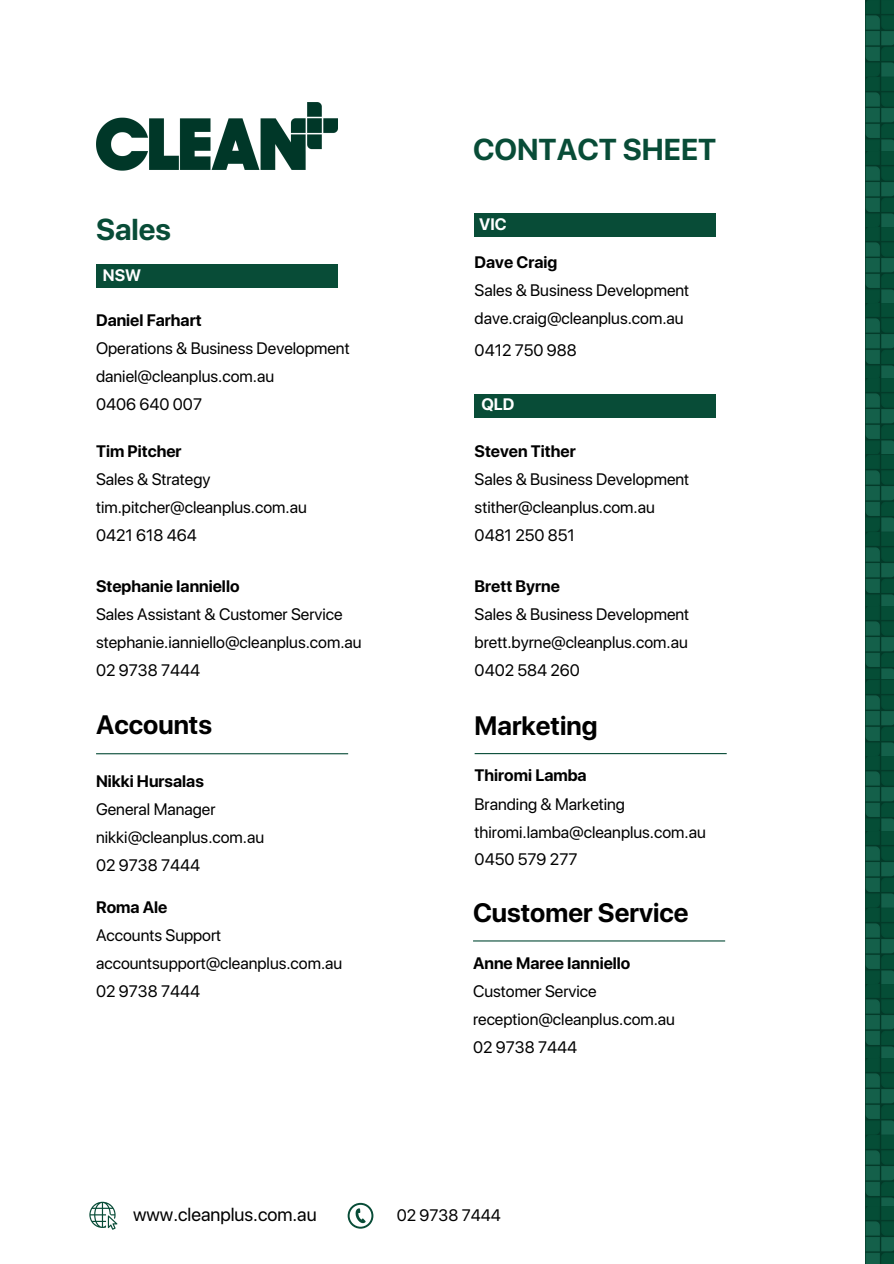
<style>
.page{position:relative;width:894px;height:1264px;background:#fff}
.page>*{position:absolute;margin:0;border:0;box-sizing:border-box;transform-origin:0 0}
.t1{font:700 30px "SF Pro Display";color:#084c37}
.t2{font:700 26.55px "SF Pro Display";color:#000}
.t3{font:18.75px "SF Pro Display";color:#000}
.t4{font:16.5px "SF Pro Display";color:#000}
.t5{font:700 16.5px "SF Pro Display";color:#000}
.t6{font:700 16.5px "SF Pro Display";color:#fff}
</style>
<div class="page">
<div style="left:474px;top:394px;width:241px;height:24px;background:#084c37"></div>
<div style="left:474px;top:213px;width:241px;height:24px;background:#084c37"></div>
<div style="left:96px;top:264px;width:241px;height:24px;background:#084c37"></div>
<svg style="left:89px;top:1201px;width:28px;height:28px"></svg>
<svg style="left:347px;top:1202px;width:26px;height:26px"></svg>
<hr style="left:96px;top:753px;width:252px;height:1px;background:#084c37">
<hr style="left:474px;top:753px;width:252px;height:1px;background:#084c37">
<hr style="left:473px;top:940px;width:252px;height:1px;background:#084c37">
<img style="left:96px;top:102px;width:241px;height:69px">
<img style="left:865px;top:0;width:28px;height:151px">
<img style="left:865px;top:151px;width:28px;height:76px">
<img style="left:865px;top:227px;width:28px;height:76px">
<img style="left:865px;top:303px;width:28px;height:76px">
<img style="left:865px;top:379px;width:28px;height:227px">
<img style="left:865px;top:606px;width:28px;height:74px">
<img style="left:865px;top:680px;width:28px;height:151px">
<img style="left:865px;top:831px;width:28px;height:227px">
<img style="left:865px;top:1058px;width:28px;height:148px">
<img style="left:865px;top:1206px;width:28px;height:57px">
<p class="t1" style="left:473px;top:132px;width:245px">CONTACT SHEET</p>
<p class="t1" style="left:96px;top:212px;width:76px">Sales</p>
<h1 class="t6" style="left:103px;top:265px;width:40px">NSW</h1>
<h5 class="t5" style="left:96px;top:310px;width:107px">Daniel Farhart</h5>
<p class="t4" style="left:96px;top:338px;width:255px">Operations &amp; Business Development</p>
<p class="t4" style="left:96px;top:366px;width:179px">daniel@cleanplus.com.au</p>
<p class="t6" style="left:479px;top:214px;width:29px">VIC</p>
<h6 class="t5" style="left:474px;top:252px;width:84px">Dave Craig</h6>
<p class="t4" style="left:474px;top:280px;width:216px">Sales &amp; Business Development</p>
<p class="t4" style="left:474px;top:308px;width:210px">dave.craig@cleanplus.com.au</p>
<p class="t4" style="left:474px;top:340px;width:104px">0412 750 988</p>
<h6 class="t4" style="left:96px;top:394px;width:107px">0406 640 007</h6>
<p class="t5" style="left:96px;top:442px;width:87px">Tim Pitcher</p>
<h6 class="t6" style="left:481px;top:394px;width:34px">QLD</h6>
<p class="t5" style="left:474px;top:442px;width:103px">Steven Tither</p>
<h6 class="t4" style="left:96px;top:469px;width:116px">Sales &amp; Strategy</h6>
<p class="t4" style="left:96px;top:497px;width:212px">tim.pitcher@cleanplus.com.au</p>
<p class="t4" style="left:474px;top:469px;width:216px">Sales &amp; Business Development</p>
<h3 class="t4" style="left:474px;top:497px;width:182px">stither@cleanplus.com.au</h3>
<h5 class="t4" style="left:96px;top:525px;width:102px">0421 618 464</h5>
<p class="t4" style="left:474px;top:525px;width:102px">0481 250 851</p>
<h3 class="t5" style="left:96px;top:576px;width:145px">Stephanie Ianniello</h3>
<p class="t5" style="left:474px;top:576px;width:87px">Brett Byrne</p>
<h6 class="t4" style="left:96px;top:604px;width:248px">Sales Assistant &amp; Customer Service</h6>
<p class="t4" style="left:96px;top:632px;width:267px">stephanie.ianniello@cleanplus.com.au</p>
<p class="t4" style="left:474px;top:604px;width:216px">Sales &amp; Business Development</p>
<p class="t4" style="left:474px;top:632px;width:214px">brett.byrne@cleanplus.com.au</p>
<p class="t4" style="left:96px;top:660px;width:106px">02 9738 7444</p>
<h6 class="t4" style="left:474px;top:660px;width:107px">0402 584 260</h6>
<p class="t2" style="left:96px;top:709px;width:117px">Accounts</p>
<h6 class="t5" style="left:96px;top:771px;width:109px">Nikki Hursalas</h6>
<h2 class="t2" style="left:474px;top:709px;width:124px">Marketing</h2>
<h5 class="t5" style="left:474px;top:765px;width:113px">Thiromi Lamba</h5>
<p class="t4" style="left:96px;top:799px;width:121px">General Manager</p>
<p class="t4" style="left:96px;top:827px;width:169px">nikki@cleanplus.com.au</p>
<p class="t4" style="left:474px;top:794px;width:152px">Branding &amp; Marketing</p>
<p class="t4" style="left:474px;top:821px;width:233px">thiromi.lamba@cleanplus.com.au</p>
<p class="t4" style="left:96px;top:855px;width:106px">02 9738 7444</p>
<h6 class="t4" style="left:474px;top:849px;width:104px">0450 579 277</h6>
<h3 class="t5" style="left:96px;top:897px;width:73px">Roma Ale</h3>
<h6 class="t4" style="left:96px;top:925px;width:127px">Accounts Support</h6>
<p class="t4" style="left:96px;top:953px;width:248px">accountsupport@cleanplus.com.au</p>
<p class="t2" style="left:473px;top:896px;width:217px">Customer Service</p>
<h6 class="t5" style="left:473px;top:953px;width:159px">Anne Maree Ianniello</h6>
<p class="t4" style="left:96px;top:981px;width:106px">02 9738 7444</p>
<p class="t4" style="left:473px;top:980px;width:125px">Customer Service</p>
<p class="t4" style="left:473px;top:1009px;width:203px">reception@cleanplus.com.au</p>
<p class="t4" style="left:473px;top:1037px;width:106px">02 9738 7444</p>
<p class="t3" style="left:133px;top:1203px;width:185px">www.cleanplus.com.au</p>
<p class="t4" style="left:396px;top:1204px;width:106px">02 9738 7444</p>
</div>
